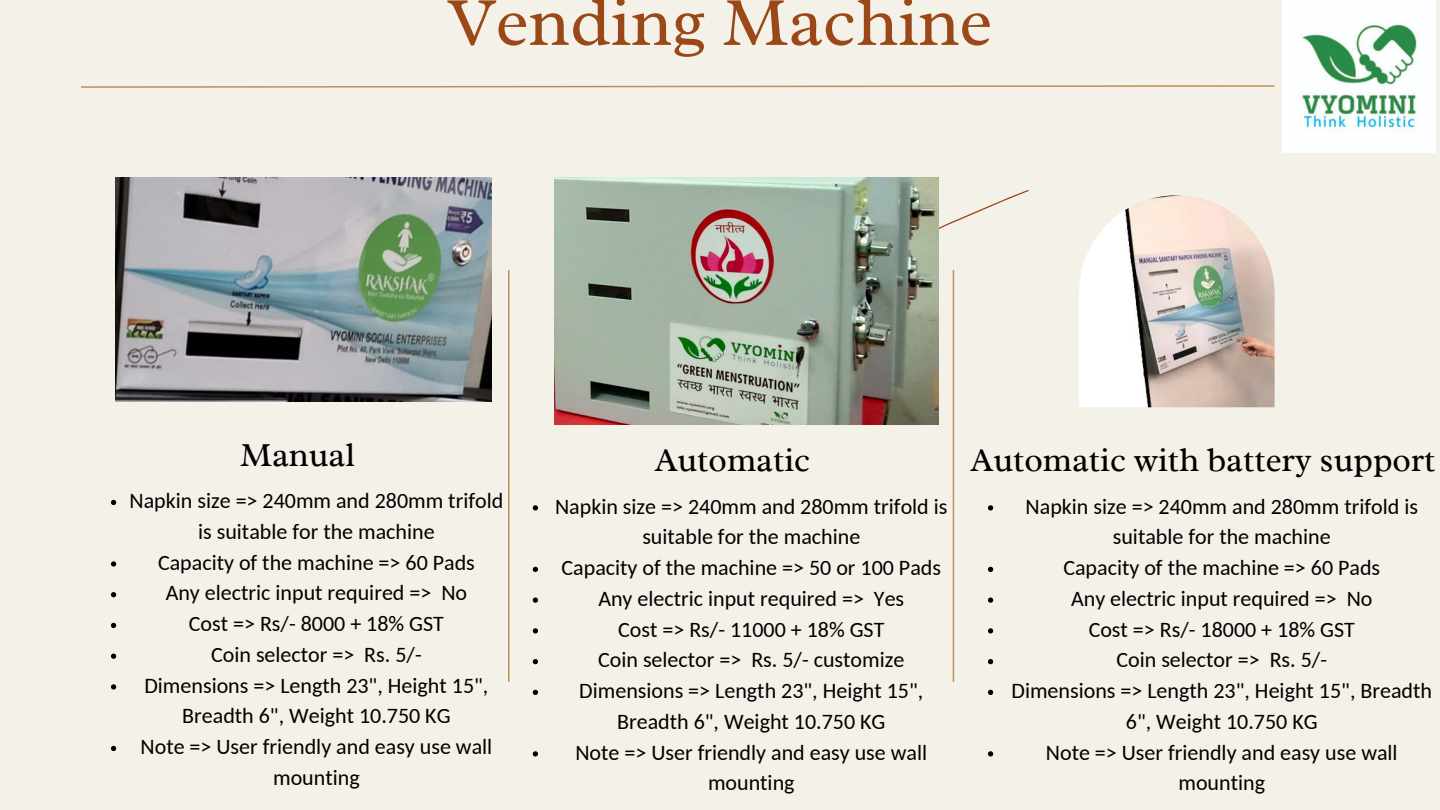
<style>
.page{position:relative;width:1440px;height:810px;background:#f4f1e8}
.page>*{position:absolute;margin:0;border:0;box-sizing:border-box;transform-origin:0 0}
.t1{font:70px "Radley";color:#9b4819}
.t2{font:34px "Radley";color:#000}
.t3{font:22px/30.8px "Carlito";color:#000;text-align:center}
</style>
<div class="page">
<svg style="left:81px;top:85px;width:1194px;height:3px"></svg>
<hr style="left:508px;top:270px;width:2px;height:412px;background:#bd8f53">
<hr style="left:953px;top:270px;width:1px;height:412px;background:#bd8f53">
<img style="left:1079px;top:195px;width:196px;height:212px">
<svg style="left:939px;top:190px;width:90px;height:39px"></svg>
<img style="left:1283px;top:0;width:153px;height:153px">
<img style="left:116px;top:178px;width:376px;height:224px">
<img style="left:555px;top:178px;width:384px;height:247px">
<svg style="left:111px;top:500px;width:5px;height:5px"></svg>
<svg style="left:111px;top:561px;width:5px;height:6px"></svg>
<svg style="left:111px;top:592px;width:5px;height:5px"></svg>
<svg style="left:111px;top:623px;width:5px;height:5px"></svg>
<svg style="left:111px;top:654px;width:5px;height:5px"></svg>
<svg style="left:111px;top:684px;width:5px;height:6px"></svg>
<svg style="left:111px;top:746px;width:5px;height:5px"></svg>
<svg style="left:533px;top:505px;width:5px;height:6px"></svg>
<svg style="left:533px;top:567px;width:5px;height:5px"></svg>
<svg style="left:533px;top:598px;width:5px;height:5px"></svg>
<svg style="left:533px;top:628px;width:5px;height:6px"></svg>
<svg style="left:533px;top:659px;width:5px;height:5px"></svg>
<svg style="left:533px;top:690px;width:5px;height:5px"></svg>
<svg style="left:533px;top:751px;width:5px;height:6px"></svg>
<svg style="left:988px;top:505px;width:5px;height:6px"></svg>
<svg style="left:988px;top:567px;width:5px;height:5px"></svg>
<svg style="left:988px;top:598px;width:5px;height:5px"></svg>
<svg style="left:988px;top:628px;width:5px;height:6px"></svg>
<svg style="left:988px;top:659px;width:5px;height:5px"></svg>
<svg style="left:988px;top:690px;width:5px;height:5px"></svg>
<svg style="left:988px;top:751px;width:5px;height:6px"></svg>
<h1 class="t1" style="left:448px;top:-23px;width:546px">Vending Machine</h1>
<h2 class="t2" style="left:240px;top:433px;width:117px">Manual</h2>
<p class="t3" style="left:130px;top:487px;width:375px">Napkin size =&gt; 240mm and 280mm trifold is suitable for the machine<br>Capacity of the machine =&gt; 60 Pads<br>Any electric input required =&gt; No<br>Cost =&gt; Rs/- 8000 + 18% GST<br>Coin selector =&gt; Rs. 5/-<br>Dimensions =&gt; Length 23", Height 15",<br>Breadth 6", Weight 10.750 KG<br>Note =&gt; User friendly and easy use wall mounting</p>
<h2 class="t2" style="left:655px;top:439px;width:157px">Automatic</h2>
<p class="t3" style="left:555px;top:493px;width:394px">Napkin size =&gt; 240mm and 280mm trifold is suitable for the machine<br>Capacity of the machine =&gt; 50 or 100 Pads<br>Any electric input required =&gt; Yes<br>Cost =&gt; Rs/- 11000 + 18% GST<br>Coin selector =&gt; Rs. 5/- customize<br>Dimensions =&gt; Length 23", Height 15",<br>Breadth 6", Weight 10.750 KG<br>Note =&gt; User friendly and easy use wall mounting</p>
<h2 class="t2" style="left:971px;top:439px;width:467px">Automatic with battery support</h2>
<p class="t3" style="left:1011px;top:493px;width:422px">Napkin size =&gt; 240mm and 280mm trifold is suitable for the machine<br>Capacity of the machine =&gt; 60 Pads<br>Any electric input required =&gt; No<br>Cost =&gt; Rs/- 18000 + 18% GST<br>Coin selector =&gt; Rs. 5/-<br>Dimensions =&gt; Length 23", Height 15", Breadth<br>6", Weight 10.750 KG<br>Note =&gt; User friendly and easy use wall mounting</p>
</div>
